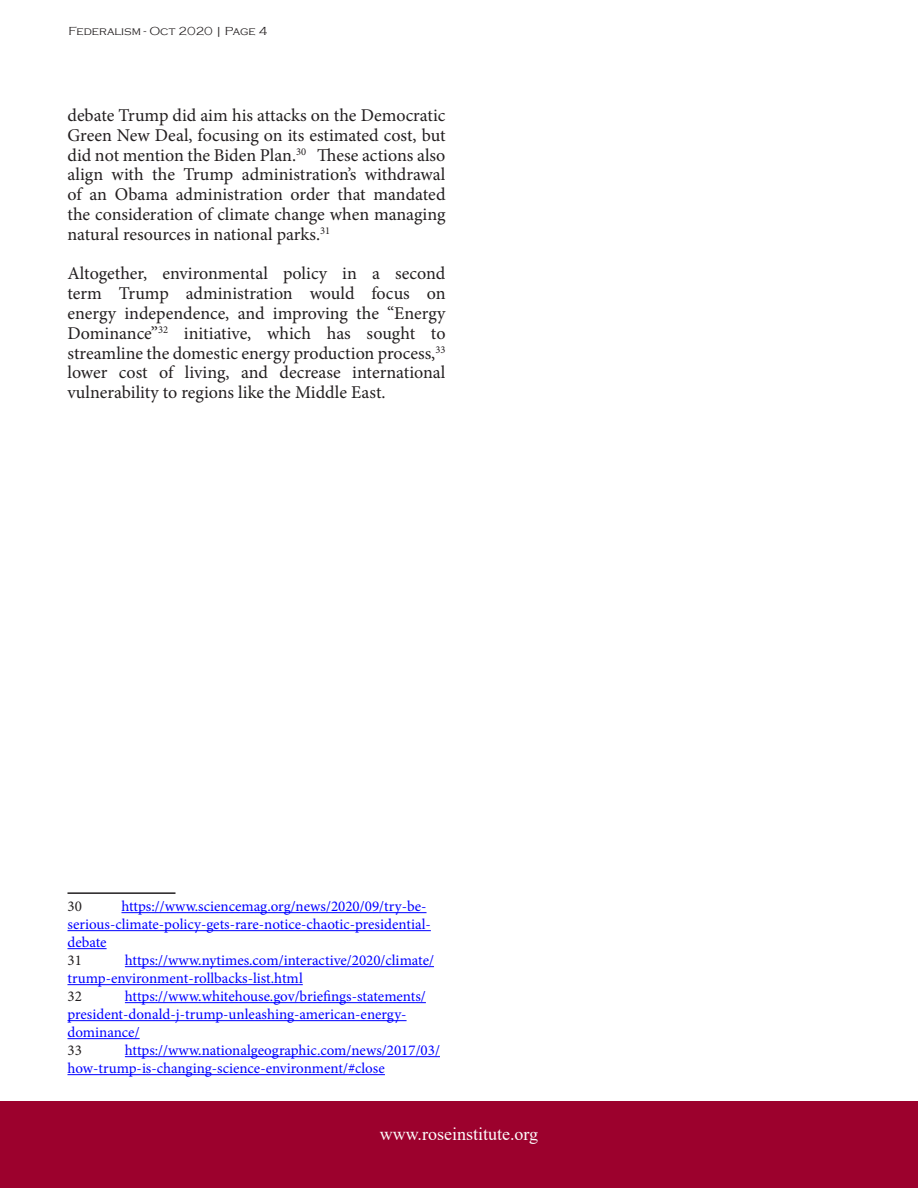
<style>
.page{position:relative;width:918px;height:1188px;background:#fff}
.page>*{position:absolute;margin:0;border:0;box-sizing:border-box;transform-origin:0 0}
.t1{font:18px/19.8px "Minion Pro";color:#231f20;text-align:justify}
.t2{font:18px "Times New Roman";color:#fcfdfc}
.t3{font:15px/18px "Minion Pro";color:#00f}
.t4{font:15px "Minion Pro";color:#231f20}
.t5{font:300 12px "Copperplate Gothic";color:#231f20}
</style>
<div class="page">
<hr style="left:68px;top:892px;width:108px;height:2px;background:#231f20">
<hr style="left:122px;top:912px;width:305px;height:1px;background:#00f">
<hr style="left:68px;top:930px;width:363px;height:1px;background:#00f">
<hr style="left:68px;top:948px;width:39px;height:1px;background:#00f">
<hr style="left:125px;top:966px;width:309px;height:1px;background:#00f">
<hr style="left:68px;top:984px;width:235px;height:1px;background:#00f">
<hr style="left:125px;top:1002px;width:301px;height:1px;background:#00f">
<hr style="left:68px;top:1020px;width:339px;height:1px;background:#00f">
<hr style="left:68px;top:1038px;width:72px;height:1px;background:#00f">
<hr style="left:125px;top:1056px;width:315px;height:1px;background:#00f">
<hr style="left:68px;top:1074px;width:317px;height:1px;background:#00f">
<div style="left:0;top:1102px;width:918px;height:86px;background:#9c012d"></div>
<p class="t5" style="left:68px;top:24px;width:201px">Federalism - Oct 2020 | Page 4</p>
<p class="t1" style="left:68px;top:106px;width:380px">debate Trump did aim his attacks on the Democratic Green New Deal, focusing on its estimated cost, but did not mention the Biden Plan.<sup>30</sup> These actions also align with the Trump administration’s withdrawal of an Obama administration order that mandated the consideration of climate change when managing natural resources in national parks.<sup>31</sup></p>
<p class="t1" style="left:68px;top:264px;width:380px">Altogether, environmental policy in a second term Trump administration would focus on energy independence, and improving the “Energy Dominance”<sup>32</sup> initiative, which has sought to streamline the domestic energy production process,<sup>33 </sup>lower cost of living, and decrease international vulnerability to regions like the Middle East.</p>
<p class="t3" style="left:68px;top:897px;width:365px;text-indent:54px">https://www.sciencemag.org/news/2020/09/try-be&shy;serious-climate-policy-gets-rare-notice-chaotic-presidential&shy;debate</p>
<p class="t4" style="left:68px;top:950px;width:16px">31</p>
<p class="t4" style="left:68px;top:896px;width:16px">30</p>
<p class="t3" style="left:68px;top:951px;width:368px;text-indent:57px">https://www.nytimes.com/interactive/2020/climate/ trump-environment-rollbacks-list.html</p>
<p class="t4" style="left:68px;top:986px;width:16px">32</p>
<p class="t3" style="left:68px;top:987px;width:360px;text-indent:57px">https://www.whitehouse.gov/briefings-statements/ president-donald-j-trump-unleashing-american-energy&shy;dominance/</p>
<p class="t4" style="left:68px;top:1040px;width:16px">33</p>
<p class="t3" style="left:68px;top:1041px;width:374px;text-indent:57px">https://www.nationalgeographic.com/news/2017/03/ how-trump-is-changing-science-environment/#close</p>
<p class="t2" style="left:380px;top:1121px;width:160px">www.roseinstitute.org</p>
</div>
